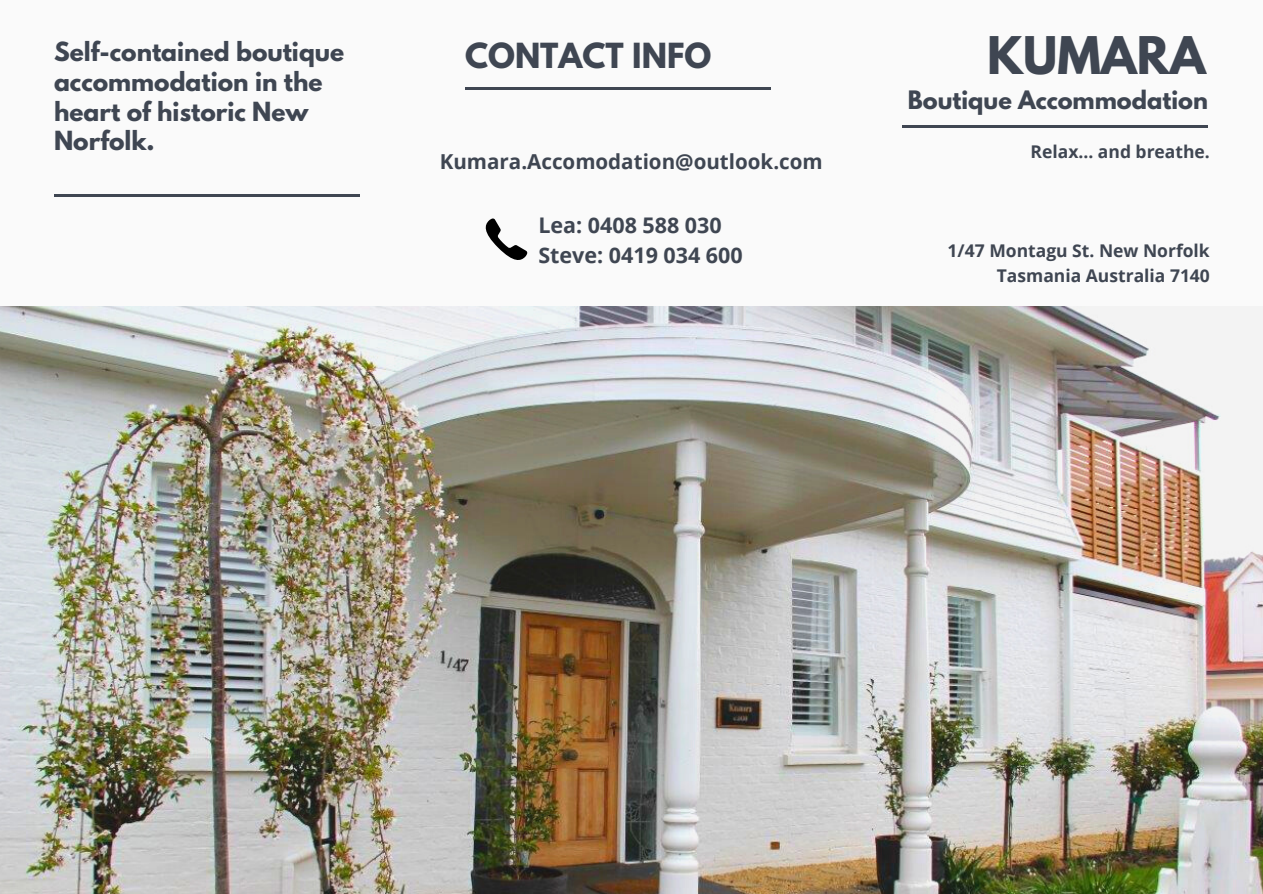
<style>
.page{position:relative;width:1263px;height:894px;background:#fff}
.page>*{position:absolute;margin:0;border:0;box-sizing:border-box;transform-origin:0 0}
.t1{font:700 45.9px "League Spartan";color:#3f4652}
.t2{font:700 30.6px "League Spartan";color:#3f4652}
.t3{font:700 23.4px/29.5px "League Spartan";color:#3f4652}
.t4{font:700 22.5px "League Spartan";color:#3f4652}
.t5{font:700 21.45px "Open Sans";color:#3f4652}
.t6{font:700 20.55px "Open Sans";color:#3f4652}
.t7{font:700 17.55px/24px "Open Sans";color:#3f4652;text-align:right}
</style>
<div class="page">
<div style="left:0;top:0;width:1263px;height:893px;background:#fafafa"></div>
<img style="left:0;top:306px;width:1263px;height:587px">
<hr style="left:465px;top:87px;width:306px;height:2px;background:#3f4652">
<hr style="left:901px;top:125px;width:306px;height:3px;background:#3f4652">
<hr style="left:54px;top:194px;width:305px;height:2px;background:#3f4652">
<svg style="left:485px;top:218px;width:42px;height:42px"></svg>
<p class="t3" style="left:54px;top:40px;width:292px">Self-contained boutique accommodation in the heart of historic New<br>Norfolk.</p>
<p class="t2" style="left:465px;top:40px;width:248px">CONTACT INFO</p>
<p class="t6" style="left:440px;top:147px;width:384px">Kumara.Accomodation@outlook.com</p>
<p class="t5" style="left:538px;top:210px;width:185px">Lea: 0408 588 030</p>
<p class="t5" style="left:538px;top:240px;width:206px">Steve: 0419 034 600</p>
<p class="t1" style="left:987px;top:33px;width:220px">KUMARA</p>
<p class="t4" style="left:908px;top:89px;width:302px">Boutique Accommodation</p>
<p class="t7" style="left:1030px;top:139px;width:181px">Relax... and breathe.</p>
<p class="t7" style="left:948px;top:238px;width:264px">1/47 Montagu St. New Norfolk<br>Tasmania Australia 7140</p>
</div>
